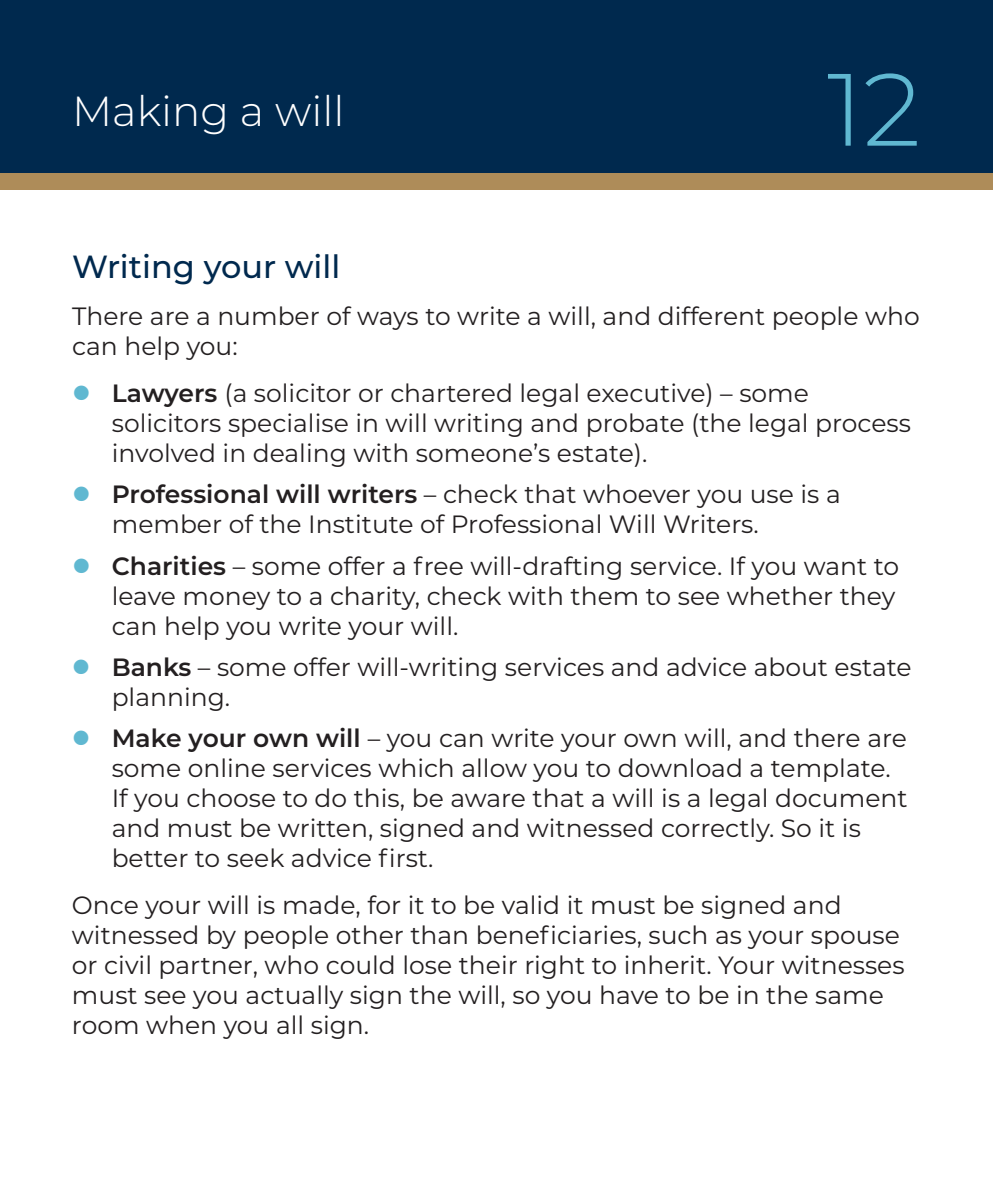
<style>
.page{position:relative;width:993px;height:1191px;background:#fff}
.page>*{position:absolute;margin:0;border:0;box-sizing:border-box;transform-origin:0 0}
.t1{font:300 102.4px "Montserrat Alternates";color:#60b8d1}
.t2{font:300 42px "Montserrat";color:#fff}
.t3{font:500 32px "Montserrat";color:#00294e}
.t4{font:25px/30px "Montserrat";color:#231f20}
.s1{font-weight:600}
</style>
<div class="page">
<div style="left:0;top:9px;width:992px;height:181px;background:#ae8c59"></div>
<div style="left:0;top:0;width:992px;height:173px;background:#00294e"></div>
<h2 class="t2" style="left:72px;top:82px;width:274px">Making a will</h2>
<h1 class="t1" style="left:826px;top:40px;width:95px">12</h1>
<p class="t3" style="left:72px;top:244px;width:270px">Writing your will</p>
<p class="t4" style="left:72px;top:300px;width:848px">There are a number of ways to write a will, and different people who can help you:</p>
<p class="t4" style="left:112px;top:377px;width:800px"><span class="s1">Lawyers</span> (a solicitor or chartered legal executive) – some solicitors specialise in will writing and probate (the legal process involved in dealing with someone’s estate).</p>
<p class="t4" style="left:112px;top:478px;width:730px"><span class="s1">Professional will writers</span> – check that whoever you use is a member of the Institute of Professional Will Writers.</p>
<p class="t4" style="left:112px;top:550px;width:788px"><span class="s1">Charities</span> – some offer a free will-drafting service. If you want to leave money to a charity, check with them to see whether they can help you write your will.</p>
<p class="t4" style="left:112px;top:651px;width:801px"><span class="s1">Banks</span> – some offer will-writing services and advice about estate planning.</p>
<p class="t4" style="left:112px;top:722px;width:797px"><span class="s1">Make your own will</span> – you can write your own will, and there are some online services which allow you to download a template.<br>If you choose to do this, be aware that a will is a legal document and must be written, signed and witnessed correctly. So it is better to seek advice first.</p>
<p class="t4" style="left:72px;top:889px;width:833px">Once your will is made, for it to be valid it must be signed and witnessed by people other than beneficiaries, such as your spouse or civil partner, who could lose their right to inherit. Your witnesses must see you actually sign the will, so you have to be in the same room when you all sign.</p>
</div>
